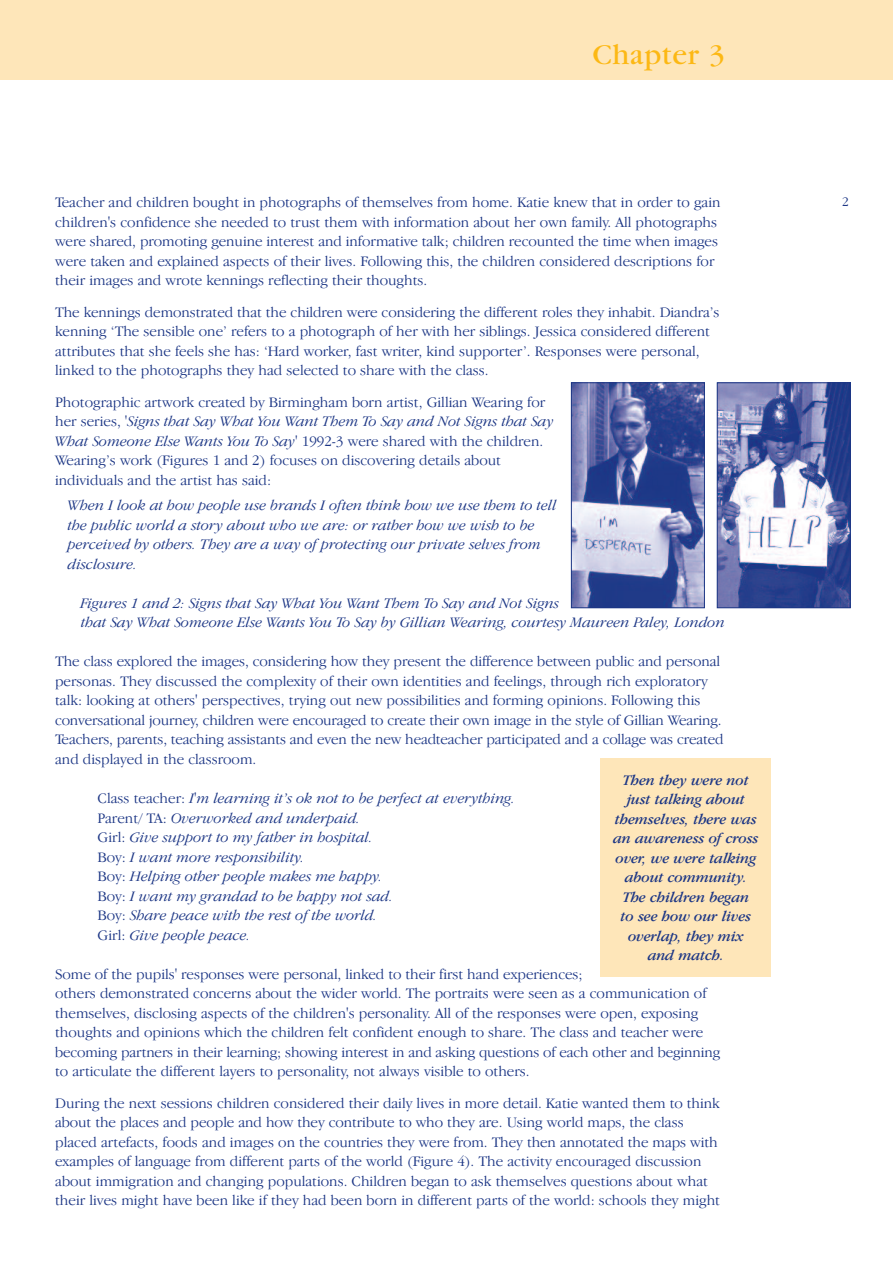
<style>
.page{position:relative;width:893px;height:1263px;background:#fff}
.page>*{position:absolute;margin:0;border:0;box-sizing:border-box;transform-origin:0 0}
.t1{font:30px "Garamond";letter-spacing:.02em;color:#fcb814}
.t2{font:300 15px/19.5px "Garamond IT Cby BT";color:#1c3685}
.t3{font:italic 300 15px/19.5px "Garamond IT Cby BT";color:#1c3685}
.t4{font:italic 15px/19.5px "Garamond IT Cby BT";letter-spacing:-.01em;color:#1c3685;text-align:center}
.t5{font:300 13.5px "Garamond IT Cby BT";color:#1c3685}
.s1{font-style:italic}
.s2{font-style:normal}
</style>
<div class="page">
<div style="left:0;top:0;width:893px;height:79px;background:#fee6b9"></div>
<div style="left:601px;top:758px;width:170px;height:219px;background:#fee6b9"></div>
<img style="left:573px;top:385px;width:130px;height:221px">
<div style="left:571px;top:383px;width:134px;height:225px;border:1px solid #1c3685"></div>
<img style="left:719px;top:385px;width:129px;height:221px">
<div style="left:717px;top:383px;width:133px;height:225px;border:1px solid #1c3685"></div>
<h1 class="t1" style="left:593px;top:44px;width:134px">Chapter 3</h1>
<p class="t2" style="left:55px;top:194px;width:667px">Teacher and children bought in photographs of themselves from home. Katie knew that in order to gain</p>
<p class="t5" style="left:842px;top:197px;width:8px">2</p>
<p class="t2" style="left:55px;top:214px;width:664px">children's confidence she needed to trust them with information about her own family. All photographs were shared, promoting genuine interest and informative talk; children recounted the time when images were taken and explained aspects of their lives. Following this, the children considered descriptions for their images and wrote kennings reflecting their thoughts.</p>
<p class="t2" style="left:55px;top:304px;width:666px">The kennings demonstrated that the children were considering the different roles they inhabit. Diandra’s kenning ‘The sensible one’ refers to a photograph of her with her siblings. Jessica considered different attributes that she feels she has: ‘Hard worker, fast writer, kind supporter’. Responses were personal, linked to the photographs they had selected to share with the class.</p>
<p class="t2" style="left:55px;top:394px;width:500px">Photographic artwork created by Birmingham born artist, Gillian Wearing for her series, <span class="s1">'Signs that Say What You Want Them To Say and Not Signs that Say What Someone Else Wants You To Say'</span> 1992-3 were shared with the children.<br>Wearing’s work (Figures 1 and 2) focuses on discovering details about individuals and the artist has said:</p>
<p class="t3" style="left:68px;top:497px;width:490px">When I look at how people use brands I often think how we use them to tell the public world a story about who we are: or rather how we wish to be perceived by others. They are a way of protecting our private selves from disclosure.</p>
<p class="t3" style="left:80px;top:595px;width:646px">Figures 1 and 2: Signs that Say What You Want Them To Say and Not Signs<br>that Say What Someone Else Wants You To Say by Gillian Wearing, courtesy Maureen Paley, London</p>
<p class="t2" style="left:55px;top:653px;width:670px">The class explored the images, considering how they present the difference between public and personal personas. They discussed the complexity of their own identities and feelings, through rich exploratory talk: looking at others' perspectives, trying out new possibilities and forming opinions. Following this conversational journey, children were encouraged to create their own image in the style of Gillian Wearing.<br>Teachers, parents, teaching assistants and even the new headteacher participated and a collage was created and displayed in the classroom.</p>
<p class="t3" style="left:98px;top:790px;width:419px"><span class="s2">Class teacher:</span> I'm learning it’s ok not to be perfect at everything.<br><span class="s2">Parent/ TA:</span> Overworked and underpaid.<br><span class="s2">Girl:</span> Give support to my father in hospital.<br><span class="s2">Boy:</span> I want more responsibility.<br><span class="s2">Boy:</span> Helping other people makes me happy.<br><span class="s2">Boy:</span> I want my grandad to be happy not sad.<br><span class="s2">Boy:</span> Share peace with the rest of the world.<br><span class="s2">Girl:</span> Give people peace.</p>
<p class="t2" style="left:55px;top:965px;width:667px">Some of the pupils' responses were personal, linked to their first hand experiences;<br>others demonstrated concerns about the wider world. The portraits were seen as a communication of themselves, disclosing aspects of the children's personality. All of the responses were open, exposing thoughts and opinions which the children felt confident enough to share. The class and teacher were becoming partners in their learning; showing interest in and asking questions of each other and beginning to articulate the different layers to personality, not always visible to others.</p>
<p class="t2" style="left:55px;top:1094px;width:666px">During the next sessions children considered their daily lives in more detail. Katie wanted them to think about the places and people and how they contribute to who they are. Using world maps, the class placed artefacts, foods and images on the countries they were from. They then annotated the maps with examples of language from different parts of the world (Figure 4). The activity encouraged discussion about immigration and changing populations. Children began to ask themselves questions about what their lives might have been like if they had been born in different parts of the world: schools they might</p>
<p class="t4" style="left:613px;top:772px;width:147px">Then they were not just talking about themselves, there was an awareness of cross over, we were talking about community.<br>The children began<br>to see how our lives overlap, they mix and match.</p>
</div>
